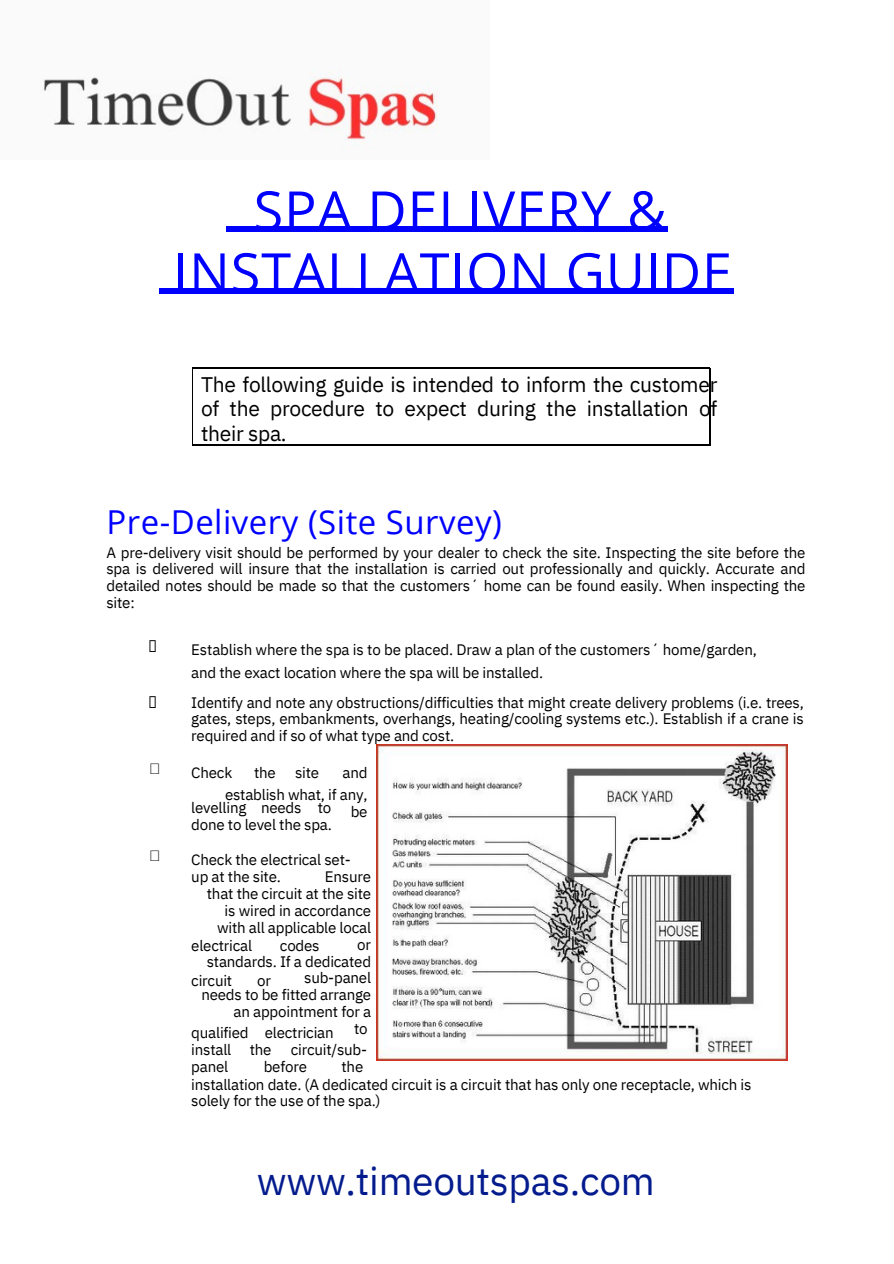
<style>
.page{position:relative;width:894px;height:1264px;background:#fff}
.page>*{position:absolute;margin:0;border:0;box-sizing:border-box;transform-origin:0 0}
.t1{font:54px/61.8px "Open Sans";letter-spacing:.015em;color:#00f;text-align:center}
.t2{font:38.85px "IBM Plex Sans";letter-spacing:-.01em;color:#041b8e}
.t3{font:33px "Open Sans";letter-spacing:.015em;color:#00f}
.t4{font:21px/24.8px "IBM Plex Sans";letter-spacing:-.015em;color:#000;text-align:justify}
.t5{font:15.15px/16.8px "IBM Plex Sans";letter-spacing:-.015em;color:#000;text-align:justify}
</style>
<div class="page">
<div style="left:226px;top:226px;width:441px;height:5px;background:#00f"></div>
<div style="left:159px;top:288px;width:574px;height:5px;background:#00f"></div>
<hr style="left:193px;top:368px;width:515px;height:1px;background:#000">
<hr style="left:193px;top:445px;width:515px;height:1px;background:#000">
<hr style="left:193px;top:444px;width:515px;height:1px;background:#000">
<svg style="left:192px;top:368px;width:1px;height:77px"></svg>
<svg style="left:708px;top:368px;width:2px;height:78px"></svg>
<img style="left:376px;top:744px;width:411px;height:316px">
<img style="left:44px;top:68px;width:394px;height:77px">
<h1 class="t1" style="left:173px;top:178px;width:560px">SPA DELIVERY &amp;<br>INSTALLATION GUIDE</h1>
<p class="t4" style="left:201px;top:371px;width:517px">The following guide is intended to inform the customer of the procedure to expect during the installation of their spa.</p>
<h3 class="t3" style="left:106px;top:498px;width:397px">Pre-Delivery (Site Survey)</h3>
<p class="t5" style="left:106px;top:543px;width:700px">A pre-delivery visit should be performed by your dealer to check the site. Inspecting the site before the spa is delivered will insure that the installation is carried out professionally and quickly. Accurate and detailed notes should be made so that the customers´ home can be found easily. When inspecting the site:</p>
<p class="t5" style="left:191px;top:641px;width:567px">Establish where the spa is to be placed. Draw a plan of the customers´ home/garden,</p>
<p class="t5" style="left:191px;top:663px;width:353px">and the exact location where the spa will be installed.</p>
<p class="t5" style="left:191px;top:693px;width:614px">Identify and note any obstructions/difficulties that might create delivery problems (i.e. trees, gates, steps, embankments, overhangs, heating/cooling systems etc.). Establish if a crane is required and if so of what type and cost.</p>
<p class="t5" style="left:191px;top:763px;width:42px">Check</p>
<p class="t5" style="left:254px;top:763px;width:23px">the</p>
<p class="t5" style="left:295px;top:763px;width:26px">site</p>
<p class="t5" style="left:342px;top:763px;width:27px">and</p>
<p class="t5" style="left:225px;top:786px;width:144px">establish what, if any,</p>
<p class="t5" style="left:191px;top:799px;width:57px">levelling</p>
<p class="t5" style="left:261px;top:799px;width:42px">needs</p>
<p class="t5" style="left:318px;top:799px;width:15px">to</p>
<p class="t5" style="left:350px;top:803px;width:18px">be</p>
<p class="t5" style="left:191px;top:816px;width:142px">done to level the spa.</p>
<p class="t5" style="left:191px;top:850px;width:161px">Check the electrical set-</p>
<p class="t5" style="left:191px;top:868px;width:91px">up at the site.</p>
<p class="t5" style="left:201px;top:868px;width:171px;text-align:right">Ensure<br>that the circuit at the site is wired in accordance with all applicable local or<br>standards. If a dedicated sub-panel<br>needs to be fitted arrange an appointment for a<br>to</p>
<p class="t5" style="left:191px;top:937px;width:62px">electrical</p>
<p class="t5" style="left:280px;top:937px;width:41px">codes</p>
<p class="t5" style="left:191px;top:971px;width:42px">circuit</p>
<p class="t5" style="left:257px;top:971px;width:15px">or</p>
<p class="t5" style="left:191px;top:1023px;width:59px">qualified</p>
<p class="t5" style="left:265px;top:1023px;width:70px">electrician</p>
<p class="t5" style="left:191px;top:1040px;width:42px">install panel</p>
<p class="t5" style="left:249px;top:1040px;width:23px">the</p>
<p class="t5" style="left:291px;top:1040px;width:78px">circuit/sub-</p>
<p class="t5" style="left:264px;top:1058px;width:45px">before</p>
<p class="t5" style="left:341px;top:1058px;width:23px">the</p>
<p class="t5" style="left:191px;top:1075px;width:561px">installation date. (A dedicated circuit is a circuit that has only one receptacle, which is solely for the use of the spa.)</p>
<p class="t2" style="left:257px;top:1155px;width:399px">www.timeoutspas.com</p>
</div>
